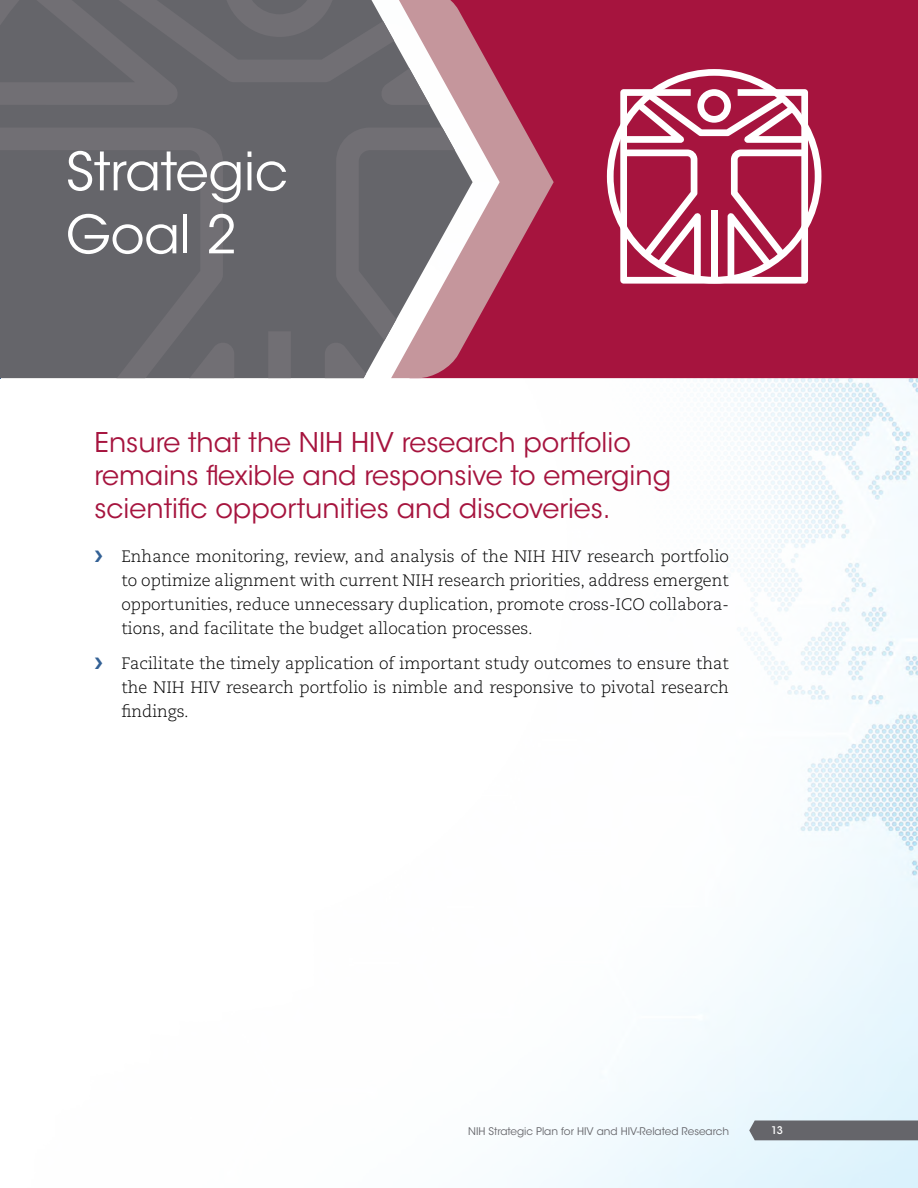
<style>
.page{position:relative;width:918px;height:1188px;background:#fff}
.page>*{position:absolute;margin:0;border:0;box-sizing:border-box;transform-origin:0 0}
.t1{font:52.5px/63px "ITC Avant Garde Std";letter-spacing:-.01em;color:#fff}
.Steategic_Goal{font:27px/33px "ITC Avant Garde Std";color:#a6143e}
.t2{font:300 16.5px/24px "Caecilia LT Std";color:#000;text-align:justify}
.t3{font:10.5px "ITC Avant Garde Std";color:#65656a}
.t4{font:500 10.5px "ITC Avant Garde Std";color:#fff}
.s1{color:#336195}
</style>
<div class="page">
<img style="left:0;top:378px;width:918px;height:810px">
<div style="left:749px;top:1121px;width:169px;height:19px;background:#65656a"></div>
<div style="left:554px;top:0;width:364px;height:378px;background:#a6143e"></div>
<svg style="left:0;top:0;width:391px;height:378px;fill:#65656a"></svg>
<svg style="left:391px;top:0;width:163px;height:378px"></svg>
<svg style="left:607px;top:69px;width:214px;height:215px;fill:#a6143e"></svg>
<svg style="left:620px;top:89px;width:188px;height:195px"></svg>
<h1 class="t1" style="left:66px;top:141px;width:223px">Strategic<br>Goal 2</h1>
<h2 class="Steategic_Goal" style="left:94px;top:426px;width:578px">Ensure that the NIH HIV research portfolio remains flexible and responsive to emerging scientific opportunities and discoveries.</h2>
<p class="t2" style="left:121px;top:545px;width:609px;text-indent:-27px"><span class="s1">❯</span> Enhance monitoring, review, and analysis of the NIH HIV research portfolio to optimize alignment with current NIH research priorities, address emergent opportunities, reduce unnecessary duplication, promote cross-ICO collabora&shy;tions, and facilitate the budget allocation processes.</p>
<p class="t2" style="left:121px;top:652px;width:609px;text-indent:-27px"><span class="s1">❯</span> Facilitate the timely application of important study outcomes to ensure that the NIH HIV research portfolio is nimble and responsive to pivotal research findings.</p>
<p class="t3" style="left:468px;top:1124px;width:262px">NIH Strategic Plan for HIV and HIV-Related Research</p>
<p class="t4" style="left:771px;top:1124px;width:13px">13</p>
</div>
